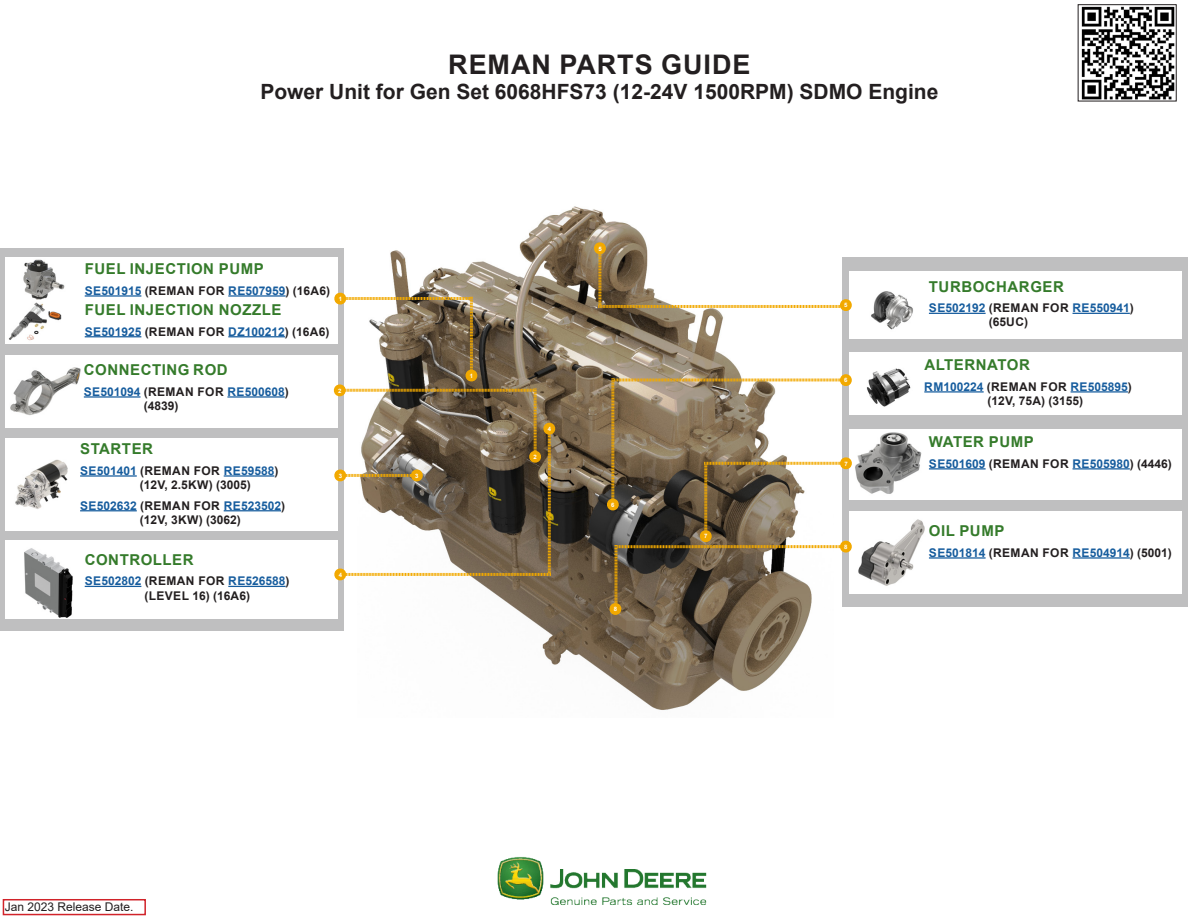
<style>
.page{position:relative;width:1188px;height:918px;background:#fff}
.page>*{position:absolute;margin:0;border:0;box-sizing:border-box;transform-origin:0 0}
.Main_bold_header{font:700 27px "Arial";letter-spacing:.035em;color:#231f20}
.Main_sub_bold_header{font:700 21px "Arial";color:#231f20}
.Filter_Name{font:700 15px "Arial";letter-spacing:.035em;color:#357b2b}
.Filter_Name-2{font:700 12px/14.4px "Arial";color:#175d9e}
.Filter_Name-3{font:700 12px/14.4px "Arial";letter-spacing:.005em;color:#231f20}
.t1{font:12px "Arial";color:#231f20}
.Replace_Copy{font:700 6px "Arial";color:#fff}
.s1{color:#231f20}
.s2{color:#175d9e}
</style>
<div class="page">
<div style="left:0;top:248px;width:344px;height:383px;background:#bfbfc0"></div>
<div style="left:842px;top:257px;width:346px;height:350px;background:#bfbfc0"></div>
<img style="left:390px;top:206px;width:419px;height:504px">
<div style="left:850px;top:429px;width:332px;height:70px;background:#fff"></div>
<img style="left:855px;top:432px;width:67px;height:62px">
<hr style="left:929px;top:468px;width:57px;height:2px;background:#175d9e">
<hr style="left:1073px;top:468px;width:57px;height:2px;background:#175d9e">
<div style="left:850px;top:512px;width:332px;height:82px;background:#fff"></div>
<img style="left:858px;top:519px;width:67px;height:67px">
<hr style="left:929px;top:557px;width:57px;height:2px;background:#175d9e">
<hr style="left:1073px;top:557px;width:57px;height:2px;background:#175d9e">
<div style="left:5px;top:540px;width:333px;height:79px;background:#fff"></div>
<img style="left:24px;top:548px;width:49px;height:70px">
<hr style="left:85px;top:586px;width:56px;height:1px;background:#175d9e">
<hr style="left:228px;top:586px;width:58px;height:1px;background:#175d9e">
<div style="left:850px;top:271px;width:332px;height:68px;background:#fff"></div>
<img style="left:871px;top:291px;width:42px;height:39px">
<hr style="left:929px;top:313px;width:57px;height:1px;background:#175d9e">
<hr style="left:1073px;top:313px;width:57px;height:1px;background:#175d9e">
<div style="left:5px;top:355px;width:333px;height:73px;background:#fff"></div>
<hr style="left:84px;top:396px;width:57px;height:2px;background:#175d9e">
<hr style="left:227px;top:396px;width:58px;height:2px;background:#175d9e">
<img style="left:10px;top:367px;width:71px;height:49px">
<div style="left:5px;top:438px;width:333px;height:92px;background:#fff"></div>
<hr style="left:80px;top:475px;width:57px;height:2px;background:#175d9e">
<hr style="left:224px;top:475px;width:50px;height:2px;background:#175d9e">
<hr style="left:80px;top:510px;width:57px;height:1px;background:#175d9e">
<hr style="left:224px;top:510px;width:57px;height:1px;background:#175d9e">
<img style="left:15px;top:459px;width:53px;height:50px">
<div style="left:850px;top:352px;width:332px;height:62px;background:#fff"></div>
<hr style="left:924px;top:391px;width:60px;height:2px;background:#175d9e">
<hr style="left:1071px;top:391px;width:57px;height:2px;background:#175d9e">
<img style="left:866px;top:368px;width:45px;height:39px">
<div style="left:3px;top:899px;width:143px;height:16px;background:#fff;border:2px solid #d1232a"></div>
<img style="left:497px;top:857px;width:210px;height:48px">
<img style="left:1081px;top:6px;width:94px;height:93px">
<div style="left:1078px;top:4px;width:99px;height:97px;border:1px solid #231f20"></div>
<svg style="left:592px;top:240px;width:260px;height:73px"></svg>
<div style="left:5px;top:257px;width:333px;height:87px;background:#fff"></div>
<hr style="left:85px;top:295px;width:56px;height:2px;background:#175d9e">
<hr style="left:228px;top:295px;width:58px;height:2px;background:#175d9e">
<hr style="left:85px;top:336px;width:56px;height:1px;background:#175d9e">
<hr style="left:228px;top:336px;width:57px;height:1px;background:#175d9e">
<img style="left:23px;top:259px;width:42px;height:41px">
<svg style="left:332px;top:291px;width:223px;height:291px"></svg>
<img style="left:9px;top:302px;width:52px;height:39px">
<svg style="left:605px;top:372px;width:247px;height:245px"></svg>
<p class="Main_bold_header" style="left:448px;top:45px;width:304px">REMAN PARTS GUIDE</p>
<p class="Main_sub_bold_header" style="left:260px;top:77px;width:680px">Power Unit for Gen Set 6068HFS73 (12-24V 1500RPM) SDMO Engine</p>
<p class="Filter_Name" style="left:85px;top:258px;width:180px">FUEL INJECTION PUMP</p>
<p class="Filter_Name-2" style="left:85px;top:283px;width:247px">SE501915 <span class="s1">(REMAN FOR</span> RE507959<span class="s1">) (16A6)</span></p>
<p class="Filter_Name" style="left:85px;top:299px;width:198px">FUEL INJECTION NOZZLE</p>
<p class="Filter_Name-2" style="left:85px;top:324px;width:246px">SE501925 <span class="s1">(REMAN FOR</span> DZ100212<span class="s1">) (16A6)</span></p>
<p class="Replace_Copy" style="left:339px;top:295px;width:5px">1</p>
<p class="Filter_Name" style="left:84px;top:359px;width:145px">CONNECTING ROD</p>
<p class="Filter_Name-2" style="left:144px;top:384px;width:147px;text-indent:-60px">SE501094 <span class="s1">(REMAN FOR</span> RE500608<span class="s1">) (4839)</span></p>
<p class="Filter_Name" style="left:80px;top:438px;width:74px">STARTER</p>
<p class="Filter_Name-3" style="left:140px;top:463px;width:140px;text-indent:-60px"><span class="s2">SE501401</span> (REMAN FOR <span class="s2">RE59588</span>) (12V, 2.5KW) (3005)</p>
<p class="Filter_Name-3" style="left:140px;top:498px;width:147px;text-indent:-60px"><span class="s2">SE502632</span> (REMAN FOR <span class="s2">RE523502</span>) (12V, 3KW) (3062)</p>
<p class="Replace_Copy" style="left:338px;top:386px;width:5px">2</p>
<p class="Replace_Copy" style="left:339px;top:471px;width:5px">3</p>
<p class="Filter_Name" style="left:85px;top:549px;width:110px">CONTROLLER</p>
<p class="Filter_Name-3" style="left:145px;top:574px;width:147px;text-indent:-60px"><span class="s2">SE502802</span> (REMAN FOR <span class="s2">RE526588</span>) (LEVEL 16) (16A6)</p>
<p class="Replace_Copy" style="left:339px;top:570px;width:5px">4</p>
<p class="Replace_Copy" style="left:415px;top:471px;width:5px">3</p>
<p class="Replace_Copy" style="left:470px;top:371px;width:5px">1</p>
<p class="Replace_Copy" style="left:598px;top:244px;width:5px">5</p>
<p class="Replace_Copy" style="left:534px;top:453px;width:5px">2</p>
<p class="Replace_Copy" style="left:548px;top:425px;width:5px">4</p>
<p class="Replace_Copy" style="left:611px;top:500px;width:5px">6</p>
<p class="Replace_Copy" style="left:614px;top:605px;width:5px">8</p>
<p class="Replace_Copy" style="left:704px;top:532px;width:5px">7</p>
<p class="t1" style="left:5px;top:898px;width:130px">Jan 2023 Release Date.</p>
<p class="Replace_Copy" style="left:844px;top:301px;width:5px">5</p>
<p class="Replace_Copy" style="left:844px;top:376px;width:5px">6</p>
<p class="Replace_Copy" style="left:844px;top:459px;width:5px">7</p>
<p class="Replace_Copy" style="left:844px;top:543px;width:5px">8</p>
<p class="Filter_Name" style="left:929px;top:276px;width:136px">TURBOCHARGER</p>
<p class="Filter_Name-2" style="left:989px;top:301px;width:147px;text-indent:-60px">SE502192 <span class="s1">(REMAN FOR</span> RE550941<span class="s1">) (65UC)</span></p>
<p class="Filter_Name" style="left:924px;top:354px;width:107px">ALTERNATOR</p>
<p class="Filter_Name-3" style="left:987px;top:379px;width:146px;text-indent:-63px"><span class="s2">RM100224</span> (REMAN FOR <span class="s2">RE505895</span>) (12V, 75A) (3155)</p>
<p class="Filter_Name" style="left:929px;top:431px;width:106px">WATER PUMP</p>
<p class="Filter_Name-2" style="left:929px;top:456px;width:244px">SE501609 <span class="s1">(REMAN FOR</span> RE505980<span class="s1">) (4446)</span></p>
<p class="Filter_Name" style="left:929px;top:520px;width:77px">OIL PUMP</p>
<p class="Filter_Name-2" style="left:929px;top:545px;width:244px">SE501814 <span class="s1">(REMAN FOR</span> RE504914<span class="s1">) (5001)</span></p>
</div>
